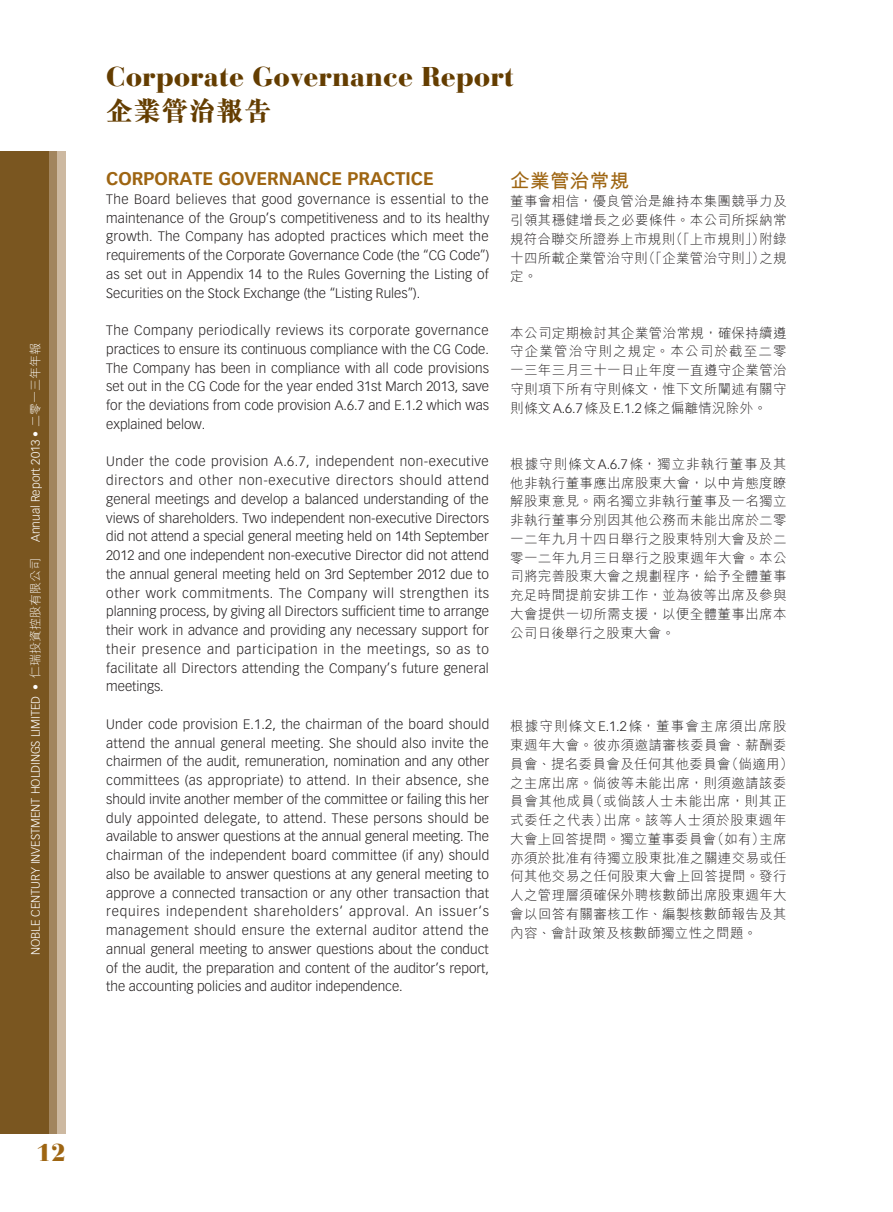
<style>
.page{position:relative;width:893px;height:1212px;background:#fff}
.page>*{position:absolute;margin:0;border:0;box-sizing:border-box;transform-origin:0 0}
.t1{font:900 27px "Bauer Bodoni Std";color:#643d00}
.t2{font:800 27px "M Sung HK";letter-spacing:.02em;color:#643d00}
.t3{font:900 24.3px "Bauer Bodoni Std";color:#9e6512}
.t4{font:700 19.5px "M Hei HK";letter-spacing:.02em;color:#9e6512}
.t5{font:700 18px "Vectora LT Std";color:#9e6512}
.t6{font:300 13.5px/18.8px "Vectora LT Std";color:#231f20;text-align:justify}
.t7{font:300 13.5px/18.8px "M Hei HK";letter-spacing:.025em;color:#231f20;text-align:justify}
.t8{font:300 12px "Vectora LT Std";color:#fff}
.s1{font-family:"M Hei HK"}
.s2{font-family:"Vectora LT Std"}
</style>
<div class="page">
<div style="left:38px;top:151px;width:27px;height:982px;background:#cdb9a1"></div>
<div style="left:30px;top:151px;width:27px;height:982px;background:#a2855e"></div>
<div style="left:0;top:151px;width:48px;height:982px;background:#7a5620"></div>
<p class="t8" style="left:29px;top:542px;width:200px;rotate:-90deg">Annual Report 2013 • <span class="s1">二零一三年年報</span></p>
<p class="t8" style="left:29px;top:955px;width:399px;rotate:-90deg">NOBLE CENTURY INVESTMENT HOLDINGS LIMITED • <span class="s1">仁瑞投資控股有限公司</span></p>
<h1 class="t1" style="left:106px;top:60px;width:410px">Corporate Governance Report</h1>
<h1 class="t2" style="left:106px;top:97px;width:166px">企業管治報告</h1>
<h3 class="t5" style="left:106px;top:168px;width:329px">CORPORATE GOVERNANCE PRACTICE</h3>
<p class="t6" style="left:106px;top:190px;width:384px">The Board believes that good governance is essential to the maintenance of the Group’s competitiveness and to its healthy growth. The Company has adopted practices which meet the requirements of the Corporate Governance Code (the “CG Code”) as set out in Appendix 14 to the Rules Governing the Listing of Securities on the Stock Exchange (the “Listing Rules”).</p>
<p class="t6" style="left:106px;top:321px;width:384px">The Company periodically reviews its corporate governance practices to ensure its continuous compliance with the CG Code.<br>The Company has been in compliance with all code provisions set out in the CG Code for the year ended 31st March 2013, save for the deviations from code provision A.6.7 and E.1.2 which was explained below.</p>
<p class="t6" style="left:106px;top:452px;width:384px">Under the code provision A.6.7, independent non-executive directors and other non-executive directors should attend general meetings and develop a balanced understanding of the views of shareholders. Two independent non-executive Directors did not attend a special general meeting held on 14th September 2012 and one independent non-executive Director did not attend the annual general meeting held on 3rd September 2012 due to other work commitments. The Company will strengthen its planning process, by giving all Directors sufficient time to arrange their work in advance and providing any necessary support for their presence and participation in the meetings, so as to facilitate all Directors attending the Company’s future general meetings.</p>
<p class="t6" style="left:106px;top:715px;width:384px">Under code provision E.1.2, the chairman of the board should attend the annual general meeting. She should also invite the chairmen of the audit, remuneration, nomination and any other committees (as appropriate) to attend. In their absence, she should invite another member of the committee or failing this her duly appointed delegate, to attend. These persons should be available to answer questions at the annual general meeting. The chairman of the independent board committee (if any) should also be available to answer questions at any general meeting to approve a connected transaction or any other transaction that requires independent shareholders‘ approval. An issuer‘s management should ensure the external auditor attend the annual general meeting to answer questions about the conduct of the audit, the preparation and content of the auditor’s report, the accounting policies and auditor independence.</p>
<h3 class="t4" style="left:510px;top:166px;width:120px">企業管治常規</h3>
<p class="t7" style="left:510px;top:192px;width:278px">董事會相信，優良管治是維持本集團競爭力及引領其穩健增長之必要條件。本公司所採納常規符合聯交所證券上市規則（「上市規則」）附錄十四所載企業管治守則（「企業管治守則」）之規定。</p>
<p class="t7" style="left:510px;top:323px;width:278px">本公司定期檢討其企業管治常規，確保持續遵守企業管治守則之規定。本公司於截至二零一三年三月三十一日止年度一直遵守企業管治守則項下所有守則條文，惟下文所闡述有關守則條文<span class="s2">A.6.7</span>條及<span class="s2">E.1.2</span>條之偏離情況除外。</p>
<p class="t7" style="left:510px;top:454px;width:278px">根據守則條文<span class="s2">A.6.7</span>條，獨立非執行董事及其他非執行董事應出席股東大會，以中肯態度瞭解股東意見。兩名獨立非執行董事及一名獨立非執行董事分別因其他公務而未能出席於二零一二年九月十四日舉行之股東特別大會及於二零一二年九月三日舉行之股東週年大會。本公司將完善股東大會之規劃程序，給予全體董事充足時間提前安排工作，並為彼等出席及參與大會提供一切所需支援，以便全體董事出席本公司日後舉行之股東大會。</p>
<p class="t7" style="left:510px;top:717px;width:285px;text-align:left">根據守則條文<span class="s2">E.1.2</span>條，董事會主席須出席股東週年大會。彼亦須邀請審核委員會、薪酬委員會、提名委員會及任何其他委員會（倘適用）之主席出席。倘彼等未能出席，則須邀請該委員會其他成員（或倘該人士未能出席，則其正式委任之代表）出席。該等人士須於股東週年大會上回答提問。獨立董事委員會（如有）主席亦須於批准有待獨立股東批准之關連交易或任何其他交易之任何股東大會上回答提問。發行人之管理層須確保外聘核數師出席股東週年大會以回答有關審核工作、編製核數師報告及其內容、會計政策及核數師獨立性之問題。</p>
<h2 class="t3" style="left:36px;top:1138px;width:31px">12</h2>
</div>
